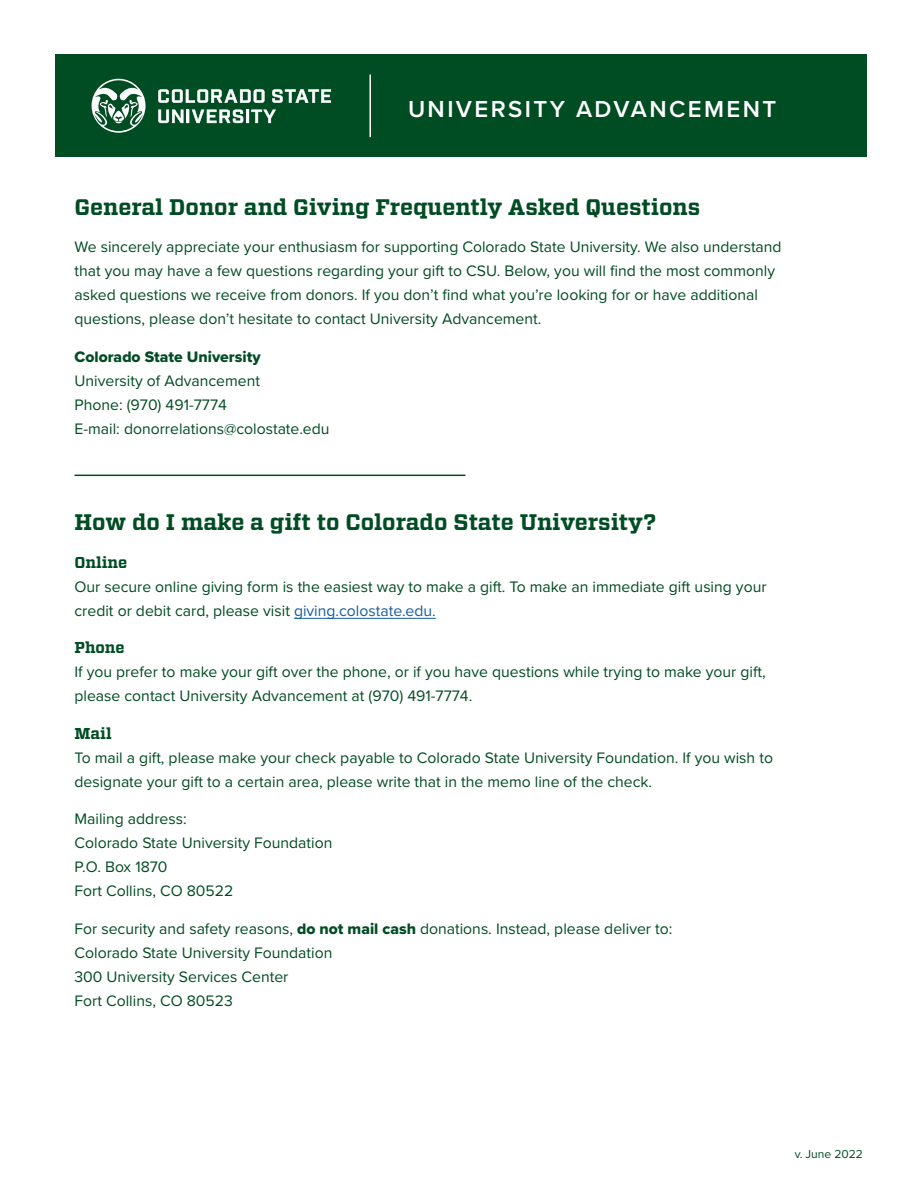
<style>
.page{position:relative;width:918px;height:1188px;background:#fff}
.page>*{position:absolute;margin:0;border:0;box-sizing:border-box;transform-origin:0 0}
.t1{font:600 24px "Proxima Nova";letter-spacing:.1em;color:#fff}
.t2{font:700 22.5px "Vitesse";color:#004c23}
.t3{font:15.75px/24px "Proxima Nova";color:#004c23}
.t4{font:15.75px "Proxima Nova Extrabld";color:#004c23}
.t5{font:700 15.75px "Vitesse";color:#004c23}
.t6{font:12px "Proxima Nova";color:#004c23}
.s1{color:#175d9e}
.s2{font-family:"Proxima Nova Extrabld"}
</style>
<div class="page">
<div style="left:55px;top:55px;width:811px;height:102px;background:#004c23"></div>
<svg style="left:158px;top:89px;width:107px;height:14px"></svg>
<svg style="left:272px;top:89px;width:59px;height:14px"></svg>
<svg style="left:158px;top:110px;width:118px;height:13px"></svg>
<svg style="left:92px;top:79px;width:54px;height:54px"></svg>
<hr style="left:369px;top:75px;width:2px;height:62px;background:#fff">
<hr style="left:294px;top:618px;width:142px;height:1px;background:#175d9e">
<hr style="left:75px;top:475px;width:390px;height:1px;background:#004c23">
<p class="t1" style="left:408px;top:91px;width:370px">UNIVERSITY ADVANCEMENT</p>
<p class="t2" style="left:75px;top:192px;width:627px">General Donor and Giving Frequently Asked Questions</p>
<p class="t3" style="left:75px;top:234px;width:709px">We sincerely appreciate your enthusiasm for supporting Colorado State University. We also understand that you may have a few questions regarding your gift to CSU. Below, you will find the most commonly asked questions we receive from donors. If you don’t find what you’re looking for or have additional questions, please don’t hesitate to contact University Advancement.</p>
<p class="t4" style="left:75px;top:345px;width:188px">Colorado State University</p>
<p class="t3" style="left:75px;top:368px;width:187px">University of Advancement</p>
<p class="t3" style="left:75px;top:392px;width:154px">Phone: (970) 491-7774</p>
<p class="t3" style="left:75px;top:416px;width:256px">E-mail: donorrelations@colostate.edu</p>
<p class="t2" style="left:75px;top:507px;width:583px">How do I make a gift to Colorado State University?</p>
<p class="t5" style="left:75px;top:552px;width:54px">Online</p>
<p class="t3" style="left:75px;top:574px;width:694px">Our secure online giving form is the easiest way to make a gift. To make an immediate gift using your credit or debit card, please visit <span class="s1">giving.colostate.edu.</span></p>
<p class="t5" style="left:75px;top:637px;width:52px">Phone</p>
<p class="t3" style="left:75px;top:659px;width:693px">If you prefer to make your gift over the phone, or if you have questions while trying to make your gift, please contact University Advancement at (970) 491-7774.</p>
<p class="t5" style="left:75px;top:723px;width:39px">Mail</p>
<p class="t3" style="left:75px;top:745px;width:700px">To mail a gift, please make your check payable to Colorado State University Foundation. If you wish to designate your gift to a certain area, please write that in the memo line of the check.</p>
<p class="t3" style="left:75px;top:806px;width:114px">Mailing address:</p>
<p class="t3" style="left:75px;top:830px;width:259px">Colorado State University Foundation</p>
<p class="t3" style="left:75px;top:854px;width:95px">P.O. Box 1870</p>
<p class="t3" style="left:75px;top:878px;width:160px">Fort Collins, CO 80522</p>
<p class="t3" style="left:75px;top:916px;width:599px">For security and safety reasons, <span class="s2">do not mail cash</span> donations. Instead, please deliver to:</p>
<p class="t3" style="left:75px;top:940px;width:259px">Colorado State University Foundation</p>
<p class="t3" style="left:75px;top:964px;width:215px">300 University Services Center</p>
<p class="t3" style="left:75px;top:988px;width:160px">Fort Collins, CO 80523</p>
<p class="t6" style="left:795px;top:1146px;width:70px">v. June 2022</p>
</div>
